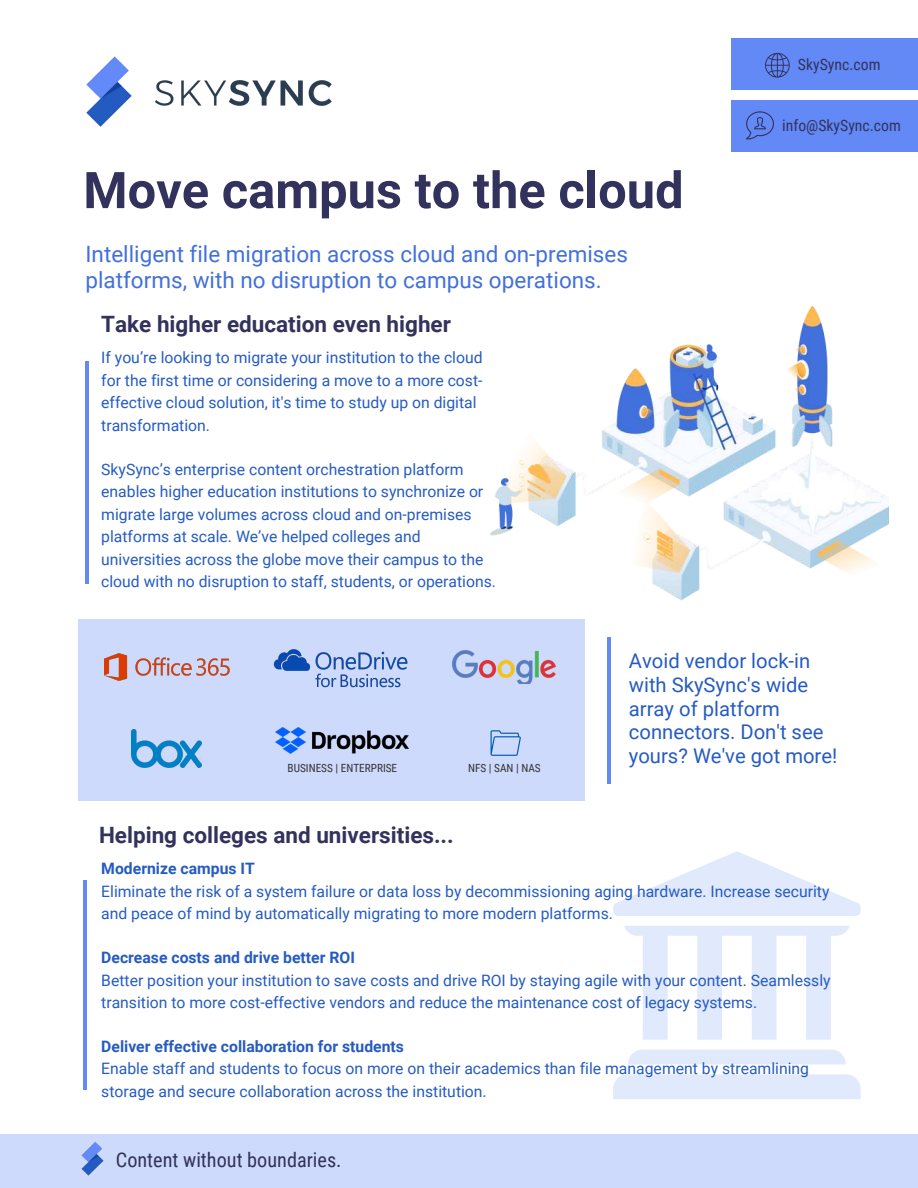
<style>
.page{position:relative;width:918px;height:1188px;background:#fff}
.page>*{position:absolute;margin:0;border:0;box-sizing:border-box;transform-origin:0 0}
.t1{font:700 50.7px "Roboto";color:#32325d}
.t2{font:22.5px/25.8px "Roboto";color:#4270db}
.t3{font:700 22.5px "Roboto";color:#32325d}
.t4{font:20.25px/23.7px "Roboto";color:#255bc1}
.t5{font:20.25px "Roboto Condensed";color:#32325d}
.t6{font:15.75px/22.5px "Roboto";color:#255bc1}
.t7{font:700 15.75px "Roboto";color:#255bc1}
.t8{font:15.75px "Roboto Condensed";color:#32325d}
.t9{font:11.25px "Roboto Condensed";color:#333}
</style>
<div class="page">
<svg style="left:613px;top:852px;width:248px;height:247px"></svg>
<div style="left:79px;top:620px;width:506px;height:181px;background:#cddafc"></div>
<hr style="left:86px;top:361px;width:3px;height:223px;background:#6289f5">
<hr style="left:608px;top:638px;width:3px;height:146px;background:#6289f5">
<img style="left:86px;top:56px;width:246px;height:71px">
<img style="left:104px;top:653px;width:126px;height:28px">
<img style="left:276px;top:728px;width:132px;height:26px">
<img style="left:453px;top:650px;width:103px;height:34px">
<img style="left:132px;top:729px;width:69px;height:38px">
<svg style="left:490px;top:730px;width:31px;height:26px"></svg>
<img style="left:273px;top:649px;width:135px;height:39px">
<div style="left:0;top:1134px;width:918px;height:54px;background:#cddafc"></div>
<div style="left:731px;top:38px;width:187px;height:52px;background:#6289f5"></div>
<svg style="left:765px;top:53px;width:25px;height:25px"></svg>
<div style="left:731px;top:100px;width:187px;height:52px;background:#6289f5"></div>
<svg style="left:746px;top:111px;width:28px;height:29px"></svg>
<img style="left:81px;top:1142px;width:23px;height:34px">
<hr style="left:83px;top:881px;width:4px;height:209px;background:#6289f5">
<img style="left:490px;top:306px;width:399px;height:295px">
<p class="t8" style="left:798px;top:53px;width:84px">SkySync.com</p>
<h1 class="t1" style="left:83px;top:155px;width:602px">Move campus to the cloud</h1>
<h2 class="t2" style="left:86px;top:240px;width:544px">Intelligent file migration across cloud and on-premises platforms, with no disruption to campus operations.</h2>
<h2 class="t3" style="left:101px;top:308px;width:351px">Take higher education even higher</h2>
<p class="t6" style="left:101px;top:346px;width:383px">If you’re looking to migrate your institution to the cloud for the first time or considering a move to a more cost&shy;effective cloud solution, it's time to study up on digital transformation.</p>
<p class="t6" style="left:101px;top:457px;width:396px">SkySync’s enterprise content orchestration platform enables higher education institutions to synchronize or migrate large volumes across cloud and on-premises platforms at scale. We’ve helped colleges and universities across the globe move their campus to the cloud with no disruption to staff, students, or operations.</p>
<p class="t8" style="left:782px;top:114px;width:120px">info@SkySync.com</p>
<p class="t9" style="left:288px;top:760px;width:111px">BUSINESS | ENTERPRISE</p>
<p class="t9" style="left:468px;top:760px;width:74px">NFS | SAN | NAS</p>
<h2 class="t3" style="left:99px;top:819px;width:356px">Helping colleges and universities...</h2>
<p class="t4" style="left:629px;top:648px;width:210px">Avoid vendor lock-in with SkySync's wide array of platform connectors. Don't see yours? We've got more!</p>
<p class="t7" style="left:101px;top:857px;width:155px">Modernize campus IT</p>
<p class="t6" style="left:101px;top:879px;width:730px">Eliminate the risk of a system failure or data loss by decommissioning aging hardware. Increase security and peace of mind by automatically migrating to more modern platforms.</p>
<p class="t7" style="left:101px;top:946px;width:255px">Decrease costs and drive better ROI</p>
<p class="t6" style="left:101px;top:968px;width:731px">Better position your institution to save costs and drive ROI by staying agile with your content. Seamlessly transition to more cost-effective vendors and reduce the maintenance cost of legacy systems.</p>
<p class="t7" style="left:101px;top:1035px;width:304px">Deliver effective collaboration for students</p>
<p class="t6" style="left:101px;top:1057px;width:709px">Enable staff and students to focus on more on their academics than file management by streamlining storage and secure collaboration across the institution.</p>
<p class="t5" style="left:116px;top:1145px;width:227px">Content without boundaries.</p>
</div>
